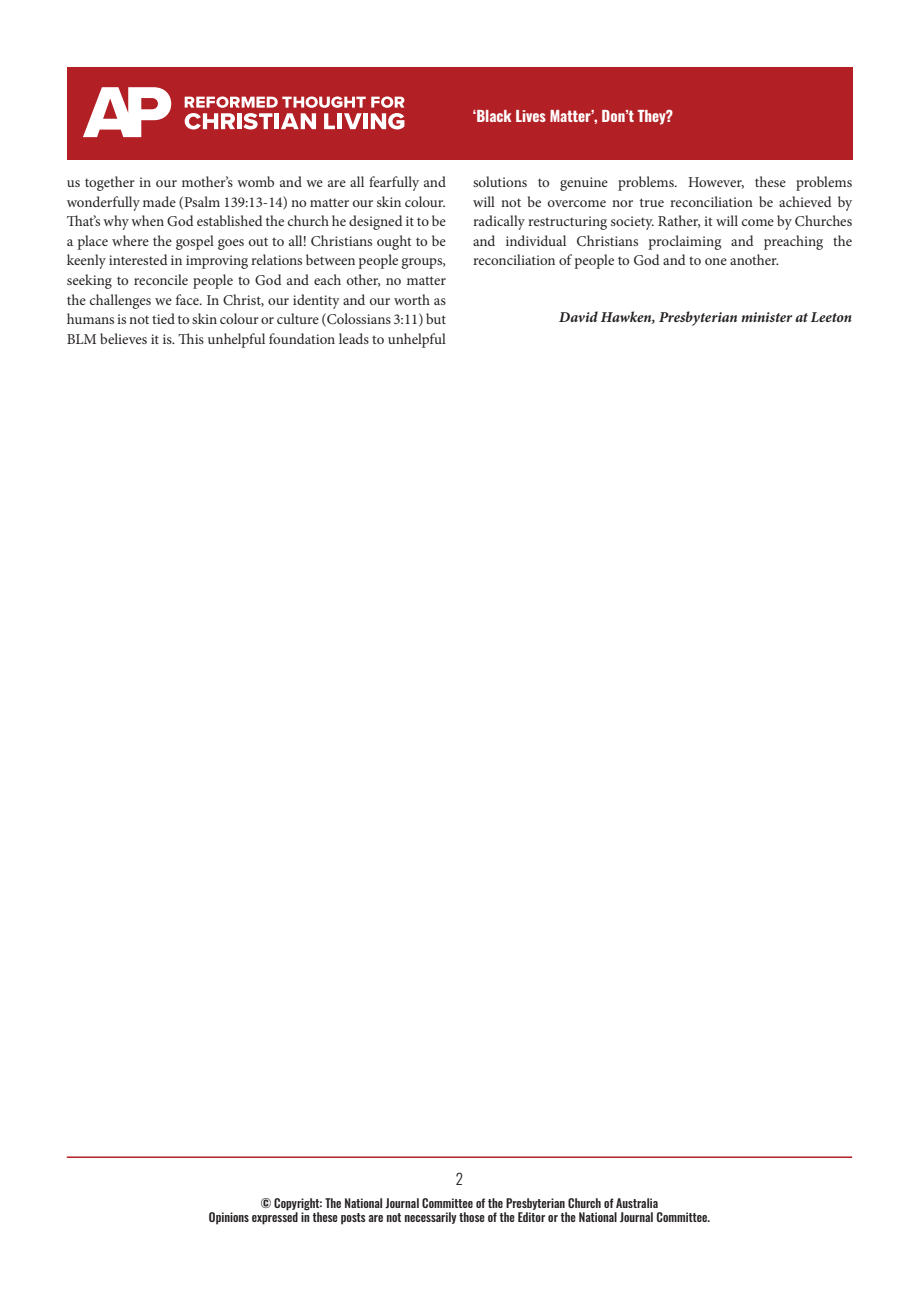
<style>
.page{position:relative;width:919px;height:1289px;background:#fff}
.page>*{position:absolute;margin:0;border:0;box-sizing:border-box;transform-origin:0 0}
.t1{font:15px/19.5px "Minion Pro";letter-spacing:-.005em;color:#231f20;text-align:justify}
.t2{font:italic 700 15px "Minion Pro";color:#231f20}
.Header_Next_pages{font:700 15px "Oswald";color:#fff}
.t3{font:300 15px "Oswald";color:#231f20}
.t4{font:500 12px "Oswald";color:#231f20}
</style>
<div class="page">
<div style="left:67px;top:67px;width:785px;height:92px;background:#b21f24"></div>
<svg style="left:83px;top:87px;width:88px;height:50px"></svg>
<svg style="left:185px;top:96px;width:219px;height:33px"></svg>
<hr style="left:67px;top:1156px;width:785px;height:1px;background:#b12023">
<p class="Header_Next_pages" style="left:473px;top:108px;width:202px">‘Black Lives Matter’, Don’t They?</p>
<p class="t1" style="left:67px;top:173px;width:380px">us together in our mother’s womb and we are all fearfully and wonderfully made (Psalm 139:13-14) no matter our skin colour.<br>That’s why when God established the church he designed it to be a place where the gospel goes out to all! Christians ought to be keenly interested in improving relations between people groups, seeking to reconcile people to God and each other, no matter the challenges we face. In Christ, our identity and our worth as humans is not tied to skin colour or culture (Colossians 3:11) but BLM believes it is. This unhelpful foundation leads to unhelpful</p>
<p class="t1" style="left:473px;top:173px;width:380px">solutions to genuine problems. However, these problems will not be overcome nor true reconciliation be achieved by radically restructuring society. Rather, it will come by Churches and individual Christians proclaiming and preaching the reconciliation of people to God and to one another.</p>
<p class="t2" style="left:559px;top:306px;width:294px">David Hawken, Presbyterian minister at Leeton</p>
<p class="t3" style="left:456px;top:1165px;width:9px">2</p>
<p class="t4" style="left:261px;top:1196px;width:398px">© Copyright: The National Journal Committee of the Presbyterian Church of Australia</p>
<p class="t4" style="left:209px;top:1210px;width:502px">Opinions expressed in these posts are not necessarily those of the Editor or the National Journal Committee.</p>
</div>
